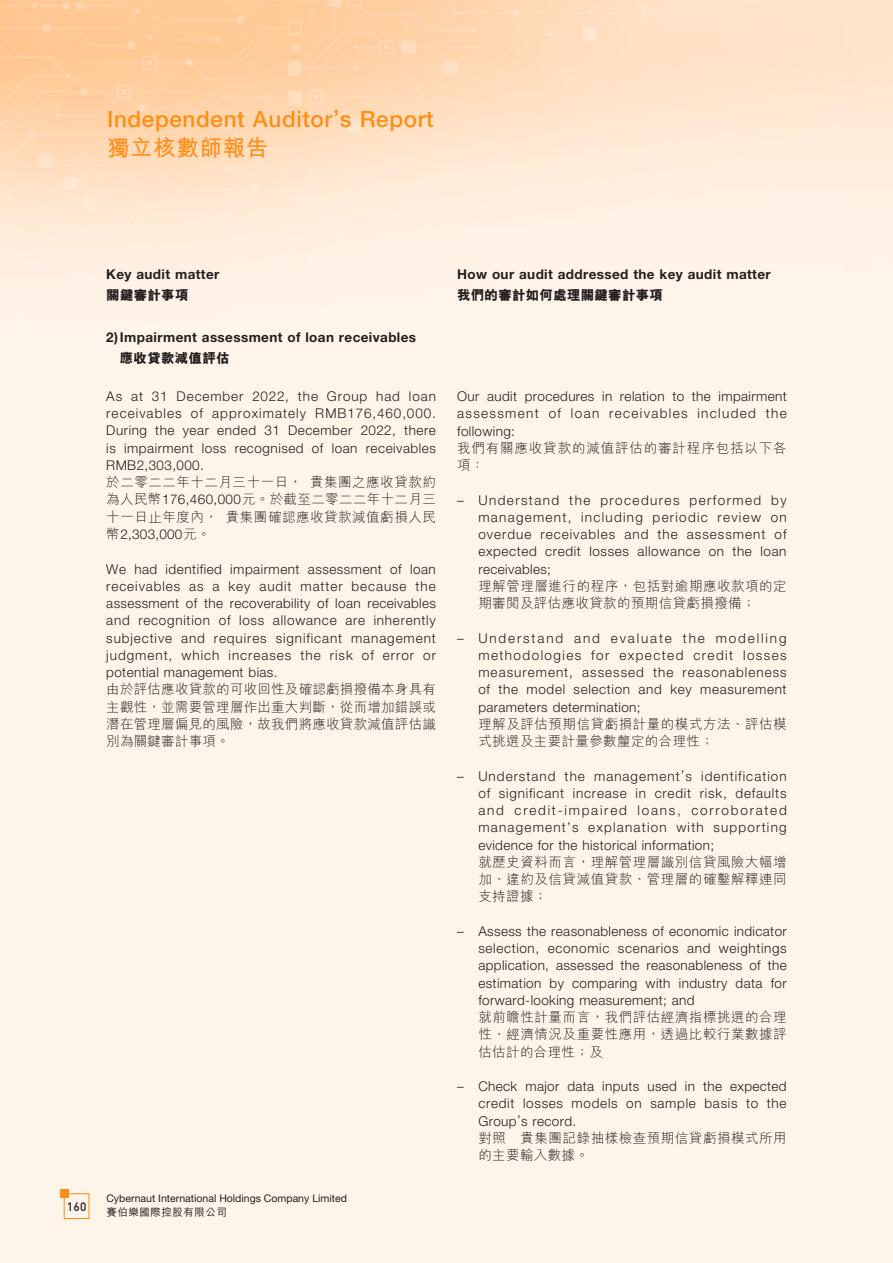
<style>
.page{position:relative;width:893px;height:1263px;background:#fff}
.page>*{position:absolute;margin:0;border:0;box-sizing:border-box;transform-origin:0 0}
.t1{font:500 22.5px "Helvetica Neue LT Std";letter-spacing:.03em;color:#ff8e16}
.t2{font:700 22.5px "M Hei HK";letter-spacing:.03em;color:#ff8e16}
.t3{font:300 13.5px/17.2px "Helvetica Neue LT Std";letter-spacing:.04em;color:#231f20;text-align:justify}
.t4{font:300 13.5px/17.2px "M Hei HK";letter-spacing:.04em;color:#231f20;text-align:justify}
.t5{font:700 13.5px "Helvetica Neue LT Std";letter-spacing:.03em;color:#231f20}
.t6{font:800 13.5px "M Hei HK";letter-spacing:.02em;color:#231f20}
.t7{font:300 13.5px/17.2px "M Hei HK";letter-spacing:.065em;color:#231f20}
.t8{font:12px "DIN Medium";color:#231f20}
.t9{font:10.5px "Helvetica Neue LT Std";color:#231f20}
.t10{font:500 10.5px "M Hei HK";letter-spacing:.05em;color:#231f20}
.s1{font-family:"Helvetica Neue LT Std"}
.s2{font-family:"M Hei HK"}
</style>
<div class="page">
<img style="left:0;top:0;width:893px;height:1263px">
<div style="left:64px;top:1193px;width:25px;height:26px;border:1px solid #ff8e16"></div>
<div style="left:60px;top:1189px;width:8px;height:9px;background:#ff8e16"></div>
<h1 class="t1" style="left:107px;top:106px;width:328px">Independent Auditor’s Report</h1>
<h1 class="t2" style="left:107px;top:131px;width:163px">獨立核數師報告</h1>
<p class="t5" style="left:106px;top:265px;width:115px">Key audit matter</p>
<p class="t6" style="left:106px;top:288px;width:84px">關鍵審計事項</p>
<p class="t5" style="left:106px;top:328px;width:311px">2) Impairment assessment of loan receivables</p>
<p class="t6" style="left:120px;top:351px;width:111px">應收貸款減值評估</p>
<p class="t3" style="left:106px;top:387px;width:331px">As at 31 December 2022, the Group had loan receivables of approximately RMB176,460,000.<br>During the year ended 31 December 2022, there is impairment loss recognised of loan receivables RMB2,303,000.</p>
<p class="t4" style="left:106px;top:473px;width:331px">於二零二二年十二月三十一日，　貴集團之應收貸款約為人民幣<span class="s1">176,460,000</span>元。於截至二零二二年十二月三十一日止年度內，　貴集團確認應收貸款減值虧損人民</p>
<p class="t3" style="left:106px;top:525px;width:106px"><span class="s2">幣</span>2,303,000<span class="s2">元。</span></p>
<p class="t3" style="left:106px;top:560px;width:331px">We had identified impairment assessment of loan receivables as a key audit matter because the assessment of the recoverability of loan receivables and recognition of loss allowance are inherently subjective and requires significant management judgment, which increases the risk of error or potential management bias.</p>
<p class="t4" style="left:106px;top:680px;width:331px">由於評估應收貸款的可收回性及確認虧損撥備本身具有主觀性，並需要管理層作出重大判斷，從而增加錯誤或潛在管理層偏見的風險，故我們將應收貸款減值評估識別為關鍵審計事項。</p>
<p class="t8" style="left:67px;top:1199px;width:21px">160</p>
<p class="t9" style="left:106px;top:1192px;width:242px">Cybernaut International Holdings Company Limited</p>
<p class="t10" style="left:106px;top:1205px;width:122px">賽伯樂國際控股有限公司</p>
<p class="t5" style="left:457px;top:265px;width:315px">How our audit addressed the key audit matter</p>
<p class="t6" style="left:457px;top:288px;width:207px">我們的審計如何處理關鍵審計事項</p>
<p class="t3" style="left:457px;top:387px;width:331px">Our audit procedures in relation to the impairment assessment of loan receivables included the following:</p>
<p class="t7" style="left:457px;top:439px;width:331px">我們有關應收貸款的減值評估的審計程序包括以下各項：</p>
<p class="t3" style="left:478px;top:491px;width:310px;text-indent:-21px">– Understand the procedures performed by management, including periodic review on overdue receivables and the assessment of expected credit losses allowance on the loan receivables;</p>
<p class="t4" style="left:478px;top:577px;width:310px">理解管理層進行的程序，包括對逾期應收款項的定期審閱及評估應收貸款的預期信貸虧損撥備；</p>
<p class="t3" style="left:478px;top:629px;width:310px;text-indent:-21px">– Understand and evaluate the modelling methodologies for expected credit losses measurement, assessed the reasonableness of the model selection and key measurement parameters determination;</p>
<p class="t4" style="left:478px;top:715px;width:310px">理解及評估預期信貸虧損計量的模式方法、評估模式挑選及主要計量參數釐定的合理性；</p>
<p class="t3" style="left:478px;top:767px;width:310px;text-indent:-21px">– Understand the management’s identification of significant increase in credit risk, defaults and credit-impaired loans, corroborated management’s explanation with supporting evidence for the historical information;</p>
<p class="t4" style="left:478px;top:853px;width:310px">就歷史資料而言，理解管理層識別信貸風險大幅增加、違約及信貸減值貸款、管理層的確鑿解釋連同支持證據；</p>
<p class="t3" style="left:478px;top:922px;width:310px;text-indent:-21px">– Assess the reasonableness of economic indicator selection, economic scenarios and weightings application, assessed the reasonableness of the estimation by comparing with industry data for forward-looking measurement; and</p>
<p class="t4" style="left:478px;top:1008px;width:310px">就前瞻性計量而言，我們評估經濟指標挑選的合理性、經濟情況及重要性應用，透過比較行業數據評估估計的合理性；及</p>
<p class="t3" style="left:478px;top:1077px;width:310px;text-indent:-21px">– Check major data inputs used in the expected credit losses models on sample basis to the Group’s record.</p>
<p class="t4" style="left:478px;top:1129px;width:310px">對照　貴集團記錄抽樣檢查預期信貸虧損模式所用的主要輸入數據。</p>
</div>
